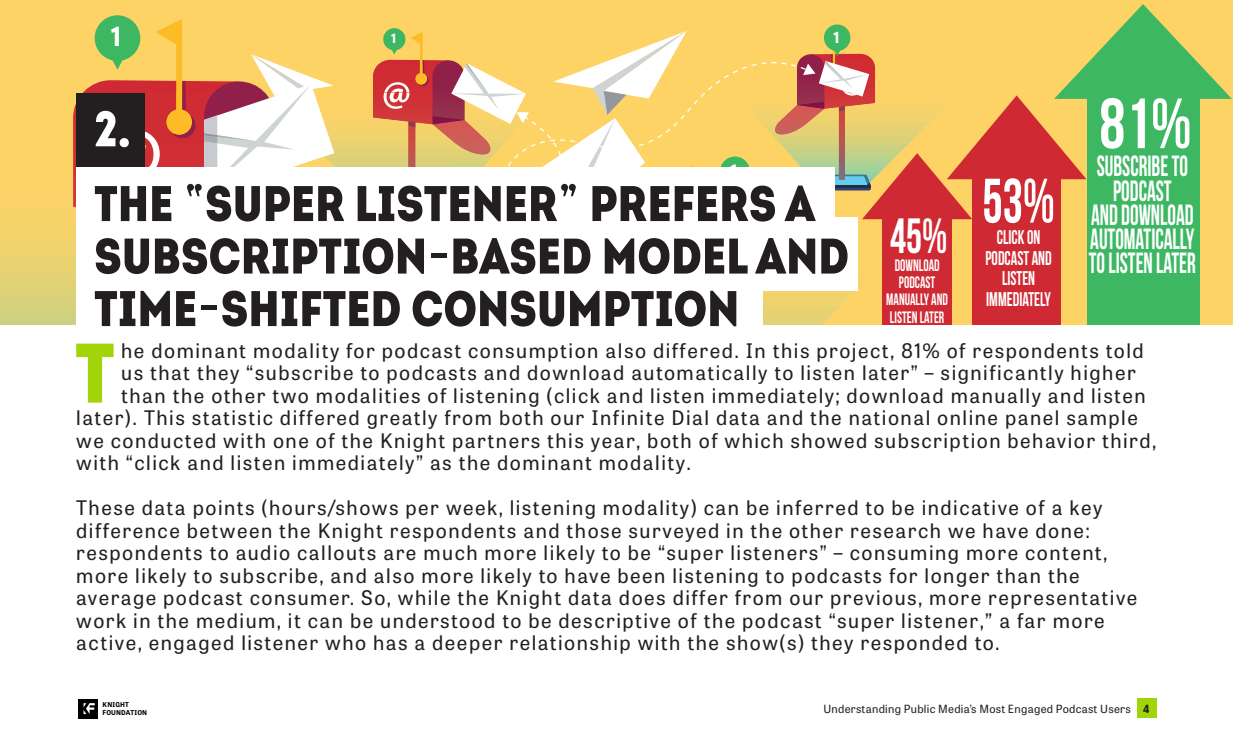
<style>
.page{position:relative;width:1233px;height:739px;background:#fff}
.page>*{position:absolute;margin:0;border:0;box-sizing:border-box;transform-origin:0 0}
.Bajada{font:84.25px "Intro Cond Black Free";color:#a2d40a}
.t1{font:700 83.88px "Myriad Pro";color:#fff}
.t2{font:700 70.88px "Bebas Neue";color:#fff;scale:.92 1}
.t3{font:700 62.62px "Bebas Neue";color:#fff;scale:.81 1}
.t4{font:50px "Intro Cond Black Free";color:#231f20}
.t5{font:50px "Intro Cond Black Free";color:#fff}
.t6{font:700 49.62px "Myriad Pro";color:#fff}
.t7{font:700 49.38px "Bebas Neue";color:#fff;scale:.81 1}
.t8{font:700 29.25px/24.1px "Bebas Neue";color:#fff;text-align:center;scale:.74 1}
.t9{font:700 26.25px "Tablet Gothic";color:#fff}
.Bajada-2{font:20px/22.5px "Tablet Gothic W01";letter-spacing:.075em;color:#231f20}
.t10{font:700 19.88px/20.8px "Bebas Neue";color:#fff;text-align:center;scale:.81 1}
.t11{font:700 17.25px "Tablet Gothic";color:#fff}
.t12{font:700 16.5px/17.2px "Bebas Neue";color:#fff;text-align:center;scale:.81 1}
.t13{font:700 15.25px "Tablet Gothic";color:#fff}
.t14{font:700 12.75px "Tablet Gothic";color:#fff}
.t15{font:11.25px "Tablet Gothic W01";letter-spacing:.025em;color:#231f20}
.t16{font:700 6.62px/8px "Tablet Gothic";letter-spacing:.025em;color:#000001}
.s1{font-family:"ADAM.CGPRO"}
.s2{font-family:"Tablet Gothic";font-weight:700}
</style>
<div class="page">
<div style="left:1136px;top:698px;width:20px;height:20px;background:#a2d40a"></div>
<div style="left:79px;top:699px;width:19px;height:19px;background:#000001"></div>
<svg style="left:83px;top:703px;width:12px;height:11px"></svg>
<div style="left:0;top:0;width:1232px;height:325px;background:#fed366"></div>
<img style="left:805px;top:219px;width:77px;height:106px">
<img style="left:0;top:236px;width:73px;height:89px">
<svg style="left:95px;top:15px;width:45px;height:46px"></svg>
<svg style="left:73px;top:19px;width:614px;height:306px"></svg>
<svg style="left:477px;top:62px;width:328px;height:263px"></svg>
<div style="left:1086px;top:88px;width:113px;height:237px;background:#3eb763"></div>
<div style="left:882px;top:198px;width:69px;height:127px;background:#cf2a34"></div>
<div style="left:972px;top:153px;width:88px;height:172px;background:#cf2a34"></div>
<svg style="left:773px;top:4px;width:458px;height:215px"></svg>
<div style="left:76px;top:217px;width:781px;height:73px;background:#fff"></div>
<div style="left:76px;top:167px;width:758px;height:74px;background:#fff"></div>
<div style="left:76px;top:93px;width:68px;height:74px;background:#231f20"></div>
<div style="left:76px;top:278px;width:686px;height:56px;background:#fff"></div>
<p class="t9" style="left:111px;top:18px;width:12px">1</p>
<p class="t14" style="left:391px;top:30px;width:7px">1</p>
<p class="t13" style="left:833px;top:26px;width:8px">1</p>
<p class="t5" style="left:94px;top:95px;width:38px">2.</p>
<p class="t1" style="left:99px;top:96px;width:66px">@</p>
<p class="t11" style="left:730px;top:158px;width:8px">1</p>
<p class="t4" style="left:94px;top:169px;width:722px">THE <span class="s1">“</span>SUPER LISTENER<span class="s1">”</span> PREFERS A</p>
<p class="t4" style="left:94px;top:222px;width:756px">SUBSCRIPTION<span class="s1">-</span>BASED MODEL AND</p>
<p class="t4" style="left:94px;top:274px;width:646px">TIME<span class="s1">-</span>SHIFTED CONSUMPTION</p>
<p class="t6" style="left:702px;top:211px;width:40px">@</p>
<p class="t3" style="left:982px;top:167px;width:91px">53%</p>
<p class="t7" style="left:890px;top:209px;width:72px">45%</p>
<p class="t10" style="left:985px;top:226px;width:83px">CLICK ON<br>PODCAST AND<br>LISTEN<br>IMMEDIATELY</p>
<p class="t12" style="left:886px;top:256px;width:78px">DOWNLOAD<br>PODCAST<br>MANUALLY AND<br>LISTEN LATER</p>
<p class="t2" style="left:1099px;top:85px;width:102px">81%</p>
<p class="t8" style="left:1088px;top:154px;width:146px">SUBSCRIBE TO<br>PODCAST<br>AND DOWNLOAD<br>AUTOMATICALLY<br>TO LISTEN LATER</p>
<p class="Bajada" style="left:75px;top:316px;width:41px">T</p>
<p class="Bajada-2" style="left:121px;top:339px;width:1023px">he dominant modality for podcast consumption also differed. In this project, 81% of respondents told</p>
<p class="Bajada-2" style="left:121px;top:362px;width:1015px">us that they “subscribe to podcasts and download automatically to listen later” – significantly higher</p>
<p class="Bajada-2" style="left:121px;top:384px;width:1025px">than the other two modalities of listening (click and listen immediately; download manually and listen</p>
<p class="Bajada-2" style="left:76px;top:407px;width:1062px">later). This statistic differed greatly from both our Infinite Dial data and the national online panel sample</p>
<p class="Bajada-2" style="left:76px;top:429px;width:1081px">we conducted with one of the Knight partners this year, both of which showed subscription behavior third,</p>
<p class="Bajada-2" style="left:76px;top:452px;width:616px">with “click and listen immediately” as the dominant modality.</p>
<p class="Bajada-2" style="left:76px;top:497px;width:1062px">These data points (hours/shows per week, listening modality) can be inferred to be indicative of a key difference between the Knight respondents and those surveyed in the other research we have done: respondents to audio callouts are much more likely to be “super listeners” – consuming more content, more likely to subscribe, and also more likely to have been listening to podcasts for longer than the average podcast consumer. So, while the Knight data does differ from our previous, more representative work in the medium, it can be understood to be descriptive of the podcast “super listener,” a far more active, engaged listener who has a deeper relationship with the show(s) they responded to.</p>
<p class="t16" style="left:102px;top:701px;width:46px">KNIGHT<br>FOUNDATION</p>
<p class="t15" style="left:823px;top:702px;width:328px">Understanding Public Media’s Most Engaged Podcast Users <span class="s2">4</span></p>
</div>
